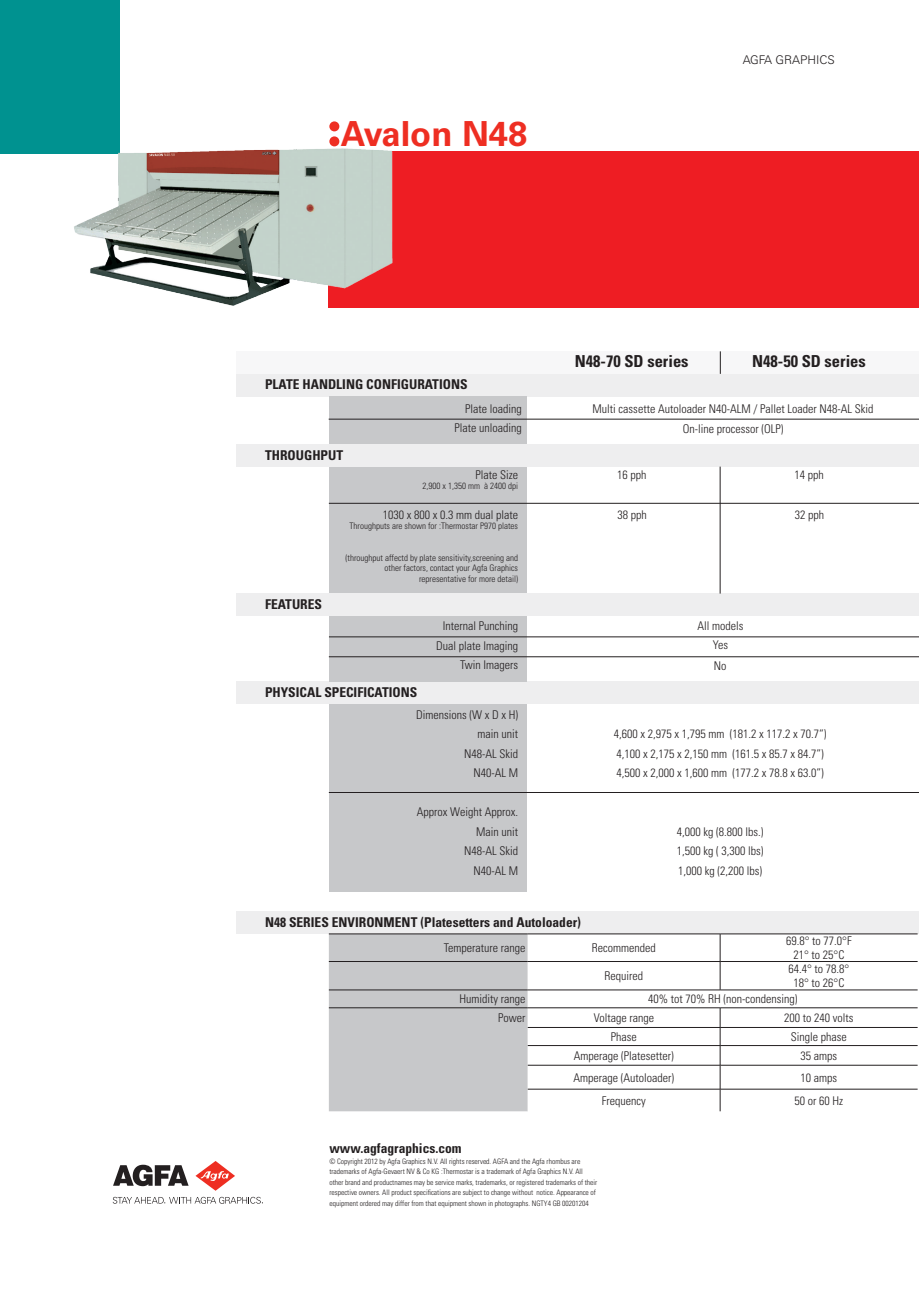
<style>
.page{position:relative;width:919px;height:1289px;background:#fff}
.page>*{position:absolute;margin:0;border:0;box-sizing:border-box;transform-origin:0 0}
.t1{font:700 34.5px "Univers LT Std";color:#ee2e22}
.t2{font:700 condensed 16.5px "Univers LT Std";color:#231f20}
.t3{font:700 condensed 13.5px "Univers LT Std";color:#231f20}
.Broodtekst{font:300 condensed 12px "Univers LT Std";color:#231f20}
.t4{font:300 12px "Univers LT Std";color:#231f20}
.t5{font:300 condensed 9px/10.5px "Univers LT Std";color:#231f20;text-align:right}
.t6{font:300 condensed 7.5px/10.5px "Univers LT Std";color:#231f20}
</style>
<div class="page">
<svg style="left:113px;top:1196px;width:150px;height:7px"></svg>
<svg style="left:113px;top:1164px;width:75px;height:22px"></svg>
<svg style="left:195px;top:1161px;width:40px;height:29px"></svg>
<div style="left:0;top:0;width:119px;height:154px;background:#009290"></div>
<div style="left:329px;top:121px;width:10px;height:10px;background:#ee2e22;border-radius:50%"></div>
<div style="left:328px;top:152px;width:590px;height:156px;background:#ee1d23"></div>
<div style="left:236px;top:374px;width:682px;height:22px;background:#eeeeef"></div>
<div style="left:236px;top:444px;width:682px;height:22px;background:#eeeeef"></div>
<div style="left:329px;top:396px;width:197px;height:48px;background:#c7c8ca"></div>
<div style="left:329px;top:466px;width:197px;height:127px;background:#c7c8ca"></div>
<hr style="left:328px;top:419px;width:590px;height:1px;background:#231f20">
<div style="left:236px;top:593px;width:682px;height:23px;background:#eeeeef"></div>
<div style="left:236px;top:681px;width:682px;height:23px;background:#eeeeef"></div>
<div style="left:236px;top:911px;width:682px;height:22px;background:#eeeeef"></div>
<div style="left:236px;top:351px;width:682px;height:23px;background:#f7f7f8"></div>
<div style="left:329px;top:616px;width:197px;height:65px;background:#c7c8ca"></div>
<div style="left:329px;top:704px;width:197px;height:188px;background:#c7c8ca"></div>
<hr style="left:329px;top:503px;width:589px;height:1px;background:#231f20">
<hr style="left:329px;top:636px;width:589px;height:1px;background:#231f20">
<hr style="left:329px;top:792px;width:589px;height:1px;background:#231f20">
<hr style="left:329px;top:656px;width:589px;height:1px;background:#231f20">
<svg style="left:720px;top:351px;width:1px;height:23px"></svg>
<hr style="left:719px;top:466px;width:1px;height:127px;background:#231f20">
<img style="left:74px;top:127px;width:374px;height:179px">
<div style="left:329px;top:934px;width:198px;height:177px;background:#c7c8ca"></div>
<svg style="left:527px;top:934px;width:390px;height:177px"></svg>
<hr style="left:527px;top:961px;width:193px;height:1px;background:#231f20">
<hr style="left:720px;top:961px;width:197px;height:1px;background:#231f20">
<hr style="left:527px;top:1007px;width:193px;height:1px;background:#231f20">
<hr style="left:720px;top:1007px;width:197px;height:1px;background:#231f20">
<hr style="left:527px;top:1027px;width:193px;height:1px;background:#231f20">
<hr style="left:720px;top:1027px;width:197px;height:1px;background:#231f20">
<hr style="left:527px;top:1045px;width:193px;height:1px;background:#231f20">
<hr style="left:720px;top:1045px;width:197px;height:1px;background:#231f20">
<hr style="left:527px;top:933px;width:193px;height:1px;background:#231f20">
<hr style="left:720px;top:933px;width:197px;height:1px;background:#231f20">
<hr style="left:527px;top:989px;width:193px;height:1px;background:#231f20">
<hr style="left:720px;top:989px;width:197px;height:1px;background:#231f20">
<hr style="left:329px;top:933px;width:198px;height:1px;background:#231f20">
<hr style="left:329px;top:961px;width:198px;height:1px;background:#231f20">
<hr style="left:329px;top:989px;width:198px;height:1px;background:#231f20">
<hr style="left:329px;top:1007px;width:198px;height:1px;background:#231f20">
<hr style="left:527px;top:1064px;width:193px;height:1px;background:#231f20">
<hr style="left:720px;top:1064px;width:197px;height:1px;background:#231f20">
<hr style="left:527px;top:1088px;width:193px;height:1px;background:#231f20">
<hr style="left:720px;top:1088px;width:197px;height:1px;background:#231f20">
<svg style="left:719px;top:934px;width:1px;height:55px"></svg>
<svg style="left:719px;top:1007px;width:1px;height:104px"></svg>
<p class="t1" style="left:340px;top:114px;width:188px">Avalon N48</p>
<p class="t4" style="left:742px;top:52px;width:94px">AGFA GRAPHICS</p>
<p class="t3" style="left:265px;top:376px;width:204px">PLATE HANDLING CONFIGURATIONS</p>
<p class="t3" style="left:265px;top:446px;width:80px">THROUGHPUT</p>
<p class="Broodtekst" style="left:465px;top:401px;width:58px">Plate loading</p>
<p class="Broodtekst" style="left:454px;top:421px;width:69px">Plate unloading</p>
<p class="Broodtekst" style="left:475px;top:467px;width:44px">Plate Size</p>
<p class="t5" style="left:422px;top:481px;width:97px">2,900 x 1,350 mm à 2400 dpi</p>
<p class="t3" style="left:265px;top:596px;width:58px">FEATURES</p>
<p class="Broodtekst" style="left:383px;top:507px;width:137px">1030 x 800 x 0.3 mm dual plate</p>
<p class="t5" style="left:349px;top:520px;width:170px">Throughputs are shown for :Thermostar P970 plates</p>
<p class="t5" style="left:345px;top:552px;width:174px">(throughput affectd by plate sensitivity,screening and other factors, contact your Agfa Graphics</p>
<p class="t5" style="left:419px;top:573px;width:100px">representative for more detail)</p>
<p class="Broodtekst" style="left:442px;top:619px;width:77px">Internal Punching</p>
<p class="Broodtekst" style="left:436px;top:638px;width:83px">Dual plate Imaging</p>
<p class="Broodtekst" style="left:460px;top:658px;width:59px">Twin Imagers</p>
<p class="Broodtekst" style="left:416px;top:707px;width:103px">Dimensions (W x D x H)</p>
<p class="Broodtekst" style="left:477px;top:726px;width:42px">main unit</p>
<p class="Broodtekst" style="left:464px;top:746px;width:55px">N48-AL Skid</p>
<p class="Broodtekst" style="left:473px;top:765px;width:46px">N40-AL M</p>
<p class="Broodtekst" style="left:417px;top:804px;width:103px">Approx Weight Approx.</p>
<p class="Broodtekst" style="left:476px;top:824px;width:43px">Main unit</p>
<p class="Broodtekst" style="left:464px;top:843px;width:55px">N48-AL Skid</p>
<p class="Broodtekst" style="left:473px;top:863px;width:46px">N40-AL M</p>
<p class="t3" style="left:265px;top:684px;width:154px">PHYSICAL SPECIFICATIONS</p>
<p class="t2" style="left:575px;top:351px;width:115px">N48-70 SD series</p>
<p class="t2" style="left:752px;top:351px;width:115px">N48-50 SD series</p>
<p class="Broodtekst" style="left:592px;top:401px;width:282px">Multi cassette Autoloader N40-ALM / Pallet Loader N48-AL Skid</p>
<p class="Broodtekst" style="left:682px;top:421px;width:102px">On-line processor (OLP)</p>
<p class="Broodtekst" style="left:617px;top:467px;width:31px">16 pph</p>
<p class="Broodtekst" style="left:617px;top:507px;width:31px">38 pph</p>
<p class="Broodtekst" style="left:697px;top:619px;width:47px">All models</p>
<p class="Broodtekst" style="left:712px;top:637px;width:17px">Yes</p>
<p class="Broodtekst" style="left:713px;top:658px;width:14px">No</p>
<p class="Broodtekst" style="left:794px;top:467px;width:31px">14 pph</p>
<p class="Broodtekst" style="left:794px;top:507px;width:31px">32 pph</p>
<p class="Broodtekst" style="left:613px;top:726px;width:214px">4,600 x 2,975 x 1,795 mm (181.2 x 117.2 x 70.7“)</p>
<p class="Broodtekst" style="left:616px;top:746px;width:209px">4,100 x 2,175 x 2,150 mm (161.5 x 85.7 x 84.7”)</p>
<p class="Broodtekst" style="left:616px;top:765px;width:209px">4,500 x 2,000 x 1,600 mm (177.2 x 78.8 x 63.0”)</p>
<p class="Broodtekst" style="left:676px;top:824px;width:88px">4,000 kg (8.800 lbs.)</p>
<p class="Broodtekst" style="left:676px;top:843px;width:88px">1,500 kg ( 3,300 lbs)</p>
<p class="Broodtekst" style="left:678px;top:863px;width:85px">1,000 kg (2,200 lbs)</p>
<p class="t3" style="left:265px;top:913px;width:317px">N48 SERIES ENVIRONMENT (Platesetters and Autoloader)</p>
<p class="Broodtekst" style="left:444px;top:940px;width:83px">Temperature range</p>
<p class="Broodtekst" style="left:592px;top:940px;width:65px">Recommended</p>
<p class="Broodtekst" style="left:604px;top:968px;width:40px">Required</p>
<p class="Broodtekst" style="left:786px;top:933px;width:67px">69.8° to 77.0°F</p>
<p class="Broodtekst" style="left:793px;top:947px;width:52px">21° to 25°C</p>
<p class="Broodtekst" style="left:788px;top:961px;width:62px">64.4° to 78.8°</p>
<p class="Broodtekst" style="left:793px;top:975px;width:52px">18° to 26°C</p>
<p class="Broodtekst" style="left:459px;top:991px;width:67px">Humidity range</p>
<p class="Broodtekst" style="left:648px;top:991px;width:151px">40% tot 70% RH (non-condensing)</p>
<p class="Broodtekst" style="left:498px;top:1010px;width:29px">Power</p>
<p class="Broodtekst" style="left:593px;top:1010px;width:62px">Voltage range</p>
<p class="Broodtekst" style="left:784px;top:1010px;width:71px">200 to 240 volts</p>
<p class="Broodtekst" style="left:611px;top:1029px;width:27px">Phase</p>
<p class="Broodtekst" style="left:790px;top:1029px;width:57px">Single phase</p>
<p class="Broodtekst" style="left:574px;top:1048px;width:101px">Amperage (Platesetter)</p>
<p class="Broodtekst" style="left:800px;top:1048px;width:38px">35 amps</p>
<p class="Broodtekst" style="left:573px;top:1070px;width:102px">Amperage (Autoloader)</p>
<p class="Broodtekst" style="left:800px;top:1070px;width:38px">10 amps</p>
<p class="Broodtekst" style="left:602px;top:1093px;width:45px">Frequency</p>
<p class="Broodtekst" style="left:794px;top:1093px;width:50px">50 or 60 Hz</p>
<p class="t3" style="left:329px;top:1140px;width:134px">www.agfagraphics.com</p>
<p class="t6" style="left:329px;top:1155px;width:269px">© Copyright 2012 by Agfa Graphics N.V. All rights reserved. AGFA and the Agfa rhombus are trademarks of Agfa-Gevaert NV &amp; Co KG :Thermostar is a trademark of Agfa Graphics N.V. All other brand and productnames may be service marks, trademarks, or registered trademarks of their respective owners. All product specifications are subject to change without notice. Appearance of equipment ordered may differ from that equipment shown in photographs. NGTY4 GB 00201204</p>
</div>
